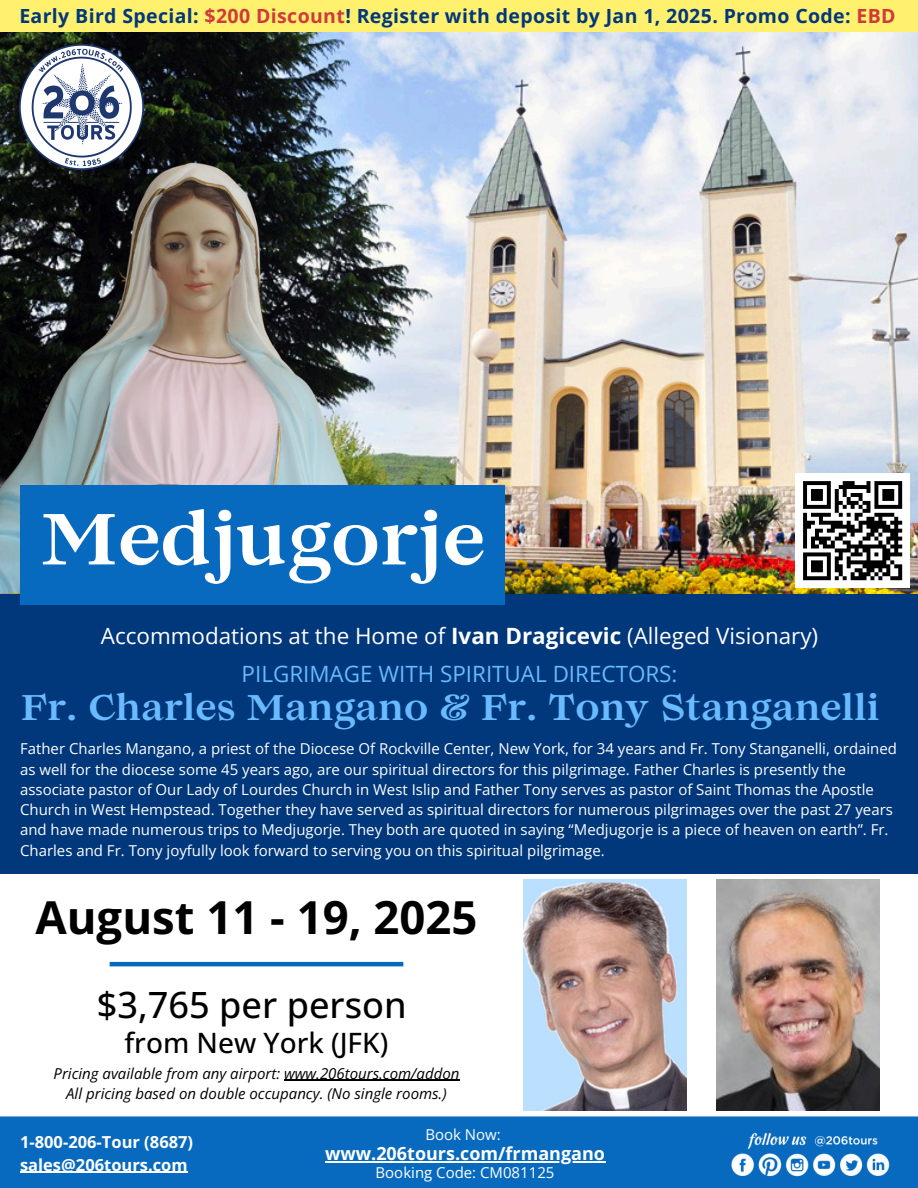
<style>
.page{position:relative;width:918px;height:1188px;background:#01377b}
.page>*{position:absolute;margin:0;border:0;box-sizing:border-box;transform-origin:0 0}
.t1{font:700 72px "Lovelace Text";color:#fff}
.t2{font:700 45.45px "Open Sans";color:#000}
.t3{font:500 36.15px "Open Sans";color:#000}
.t4{font:700 35.55px "Lovelace Text";color:#69baff}
.t5{font:500 28.05px "Open Sans";color:#000}
.t6{font:22.5px "Open Sans";color:#fff}
.t7{font:22.5px "Open Sans";color:#69baff}
.t8{font:700 19.5px "Open Sans";letter-spacing:.02em;color:#01377b}
.t9{font:700 18px "Open Sans";color:#fff}
.t10{font:700 16.5px "Open Sans";color:#fff}
.t11{font:15px/20.2px "Open Sans";color:#fff}
.t12{font:italic 15px "Open Sans";color:#000}
.s1{color:#cf3a3d}
.s2{font-weight:700}
</style>
<div class="page">
<div style="left:0;top:874px;width:918px;height:255px;background:#fff"></div>
<div style="left:0;top:1116px;width:918px;height:72px;background:#086abf"></div>
<img style="left:731px;top:1132px;width:159px;height:45px">
<div style="left:0;top:0;width:918px;height:32px;background:#fff06d"></div>
<img style="left:0;top:32px;width:918px;height:561px">
<div style="left:795px;top:473px;width:115px;height:115px;background:#fff"></div>
<svg style="left:803px;top:481px;width:99px;height:99px"></svg>
<svg style="left:890px;top:576px;width:12px;height:4px"></svg>
<img style="left:0;top:155px;width:393px;height:438px">
<img style="left:19px;top:44px;width:125px;height:125px">
<div style="left:20px;top:485px;width:485px;height:120px;background:#086abf"></div>
<img style="left:717px;top:880px;width:163px;height:230px">
<img style="left:523px;top:880px;width:164px;height:230px">
<hr style="left:325px;top:1161px;width:280px;height:1px;background:#fff">
<hr style="left:20px;top:1172px;width:168px;height:1px;background:#fff">
<hr style="left:284px;top:1080px;width:175px;height:1px;background:#000">
<hr style="left:110px;top:962px;width:293px;height:4px;background:#086abf">
<p class="t8" style="left:19px;top:2px;width:878px">Early Bird Special: <span class="s1">$200 Discount</span>! Register with deposit by Jan 1, 2025. Promo Code: <span class="s1">EBD</span></p>
<h4 class="t1" style="left:40px;top:512px;width:447px">Medjugorje</h4>
<p class="t6" style="left:101px;top:620px;width:719px">Accommodations at the Home of <span class="s2">Ivan Dragicevic</span> (Alleged Visionary)</p>
<p class="t7" style="left:242px;top:658px;width:437px">PILGRIMAGE WITH SPIRITUAL DIRECTORS:</p>
<p class="t4" style="left:21px;top:694px;width:860px">Fr. Charles Mangano &amp; Fr. Tony Stanganelli</p>
<p class="t11" style="left:20px;top:738px;width:879px">Father Charles Mangano, a priest of the Diocese Of Rockville Center, New York, for 34 years and Fr. Tony Stanganelli, ordained as well for the diocese some 45 years ago, are our spiritual directors for this pilgrimage. Father Charles is presently the associate pastor of Our Lady of Lourdes Church in West Islip and Father Tony serves as pastor of Saint Thomas the Apostle Church in West Hempstead. Together they have served as spiritual directors for numerous pilgrimages over the past 27 years and have made numerous trips to Medjugorje. They both are quoted in saying “Medjugorje is a piece of heaven on earth”. Fr.<br>Charles and Fr. Tony joyfully look forward to serving you on this spiritual pilgrimage.</p>
<p class="t2" style="left:35px;top:885px;width:444px">August 11 - 19, 2025</p>
<p class="t3" style="left:97px;top:980px;width:311px">$3,765 per person</p>
<p class="t5" style="left:125px;top:1023px;width:265px">from New York (JFK)</p>
<p class="t12" style="left:54px;top:1063px;width:407px">Pricing available from any airport: www.206tours.com/addon</p>
<p class="t12" style="left:66px;top:1083px;width:382px">All pricing based on double occupancy. (No single rooms.)</p>
<p class="t10" style="left:20px;top:1131px;width:175px">1-800-206-Tour (8687)</p>
<h2 class="t10" style="left:20px;top:1153px;width:169px">sales@206tours.com</h2>
<h6 class="t11" style="left:425px;top:1124px;width:77px">Book Now:</h6>
<h5 class="t9" style="left:325px;top:1141px;width:282px">www.206tours.com/frmangano</h5>
<h3 class="t11" style="left:376px;top:1162px;width:180px">Booking Code: CM081125</h3>
</div>
